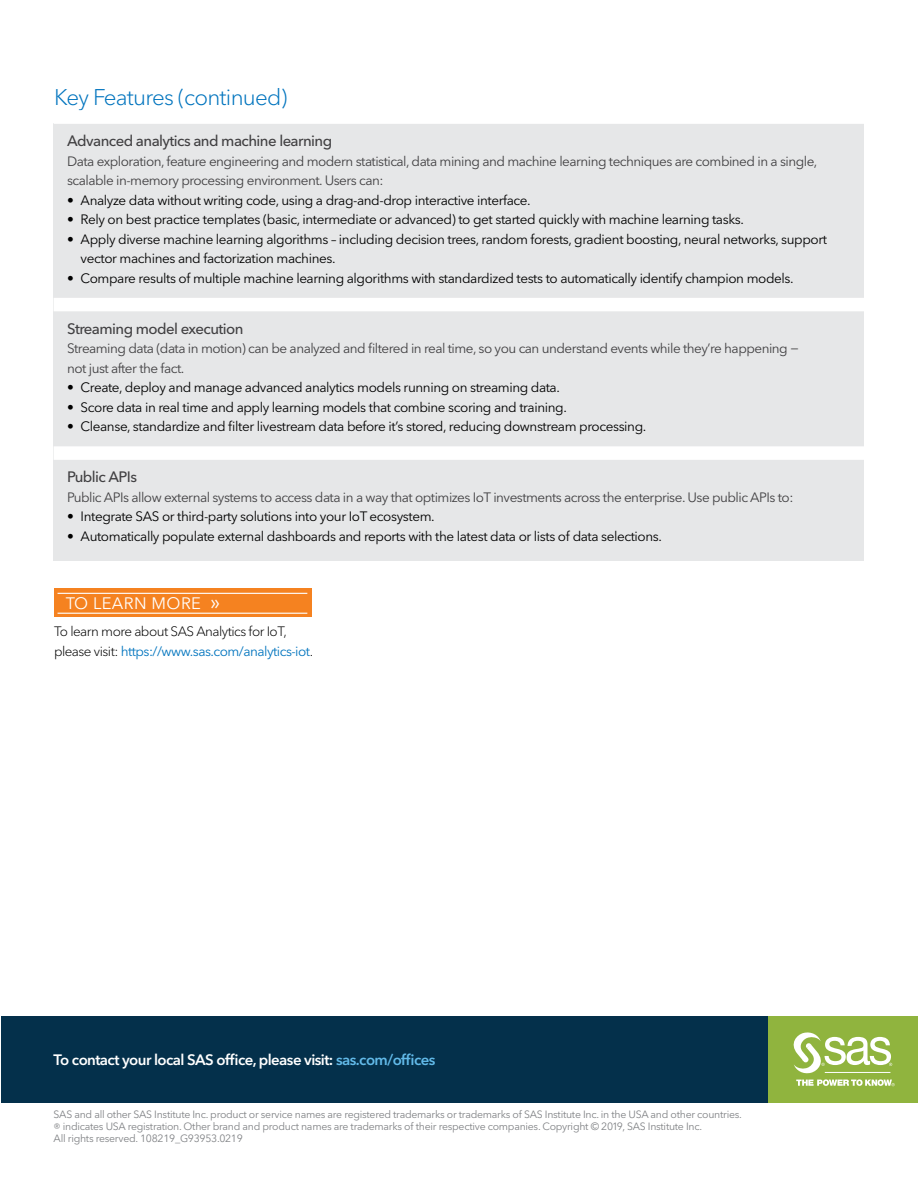
<style>
.page{position:relative;width:918px;height:1188px;background:#fff}
.page>*{position:absolute;margin:0;border:0;box-sizing:border-box;transform-origin:0 0}
.t1{font:300 22.5px "Avenir Next W1 G";letter-spacing:-.035em;color:#0074be}
.t2{font:16.5px "Avenir Next W1 G";letter-spacing:.02em;color:#fff}
.t3{font:500 15px "Avenir Next W1 G";letter-spacing:-.04em;color:#414042}
.t4{font:600 15px "Avenir Next W1 G";letter-spacing:-.04em;color:#fff}
.t5{font:13.5px/19.5px "Avenir Next W1 G";letter-spacing:-.03em;color:#000}
.t6{font:13.5px/19.5px "Avenir Next W1 G";letter-spacing:-.035em;color:#414042}
.t7{font:300 13.5px/19.5px "Avenir Next W1 G";letter-spacing:-.04em;color:#000}
.t8{font:10.5px/12px "Avenir Next W1 G";letter-spacing:-.025em;color:#808285}
.s1{font-size:21px}
.s2{font-weight:400;color:#0074be}
.s3{color:#62bae9}
.s4{font-size:12px}
</style>
<div class="page">
<div style="left:54px;top:123px;width:810px;height:437px;background:#e6e7e8"></div>
<div style="left:54px;top:110px;width:810px;height:14px;background:#fff"></div>
<div style="left:54px;top:298px;width:810px;height:13px;background:#fff"></div>
<div style="left:54px;top:446px;width:810px;height:14px;background:#fff"></div>
<div style="left:1px;top:1016px;width:771px;height:87px;background:#04304b"></div>
<div style="left:768px;top:1016px;width:150px;height:87px;background:#90b43e"></div>
<svg style="left:793px;top:1032px;width:102px;height:54px"></svg>
<hr style="left:825px;top:1072px;width:65px;height:1px;background:#fff">
<div style="left:54px;top:588px;width:257px;height:29px;background:#f58220"></div>
<hr style="left:58px;top:613px;width:249px;height:1px;background:#fff">
<hr style="left:58px;top:593px;width:249px;height:1px;background:#fff">
<h1 class="t1" style="left:54px;top:83px;width:235px">Key Features (continued)</h1>
<p class="t3" style="left:67px;top:132px;width:267px">Advanced analytics and machine learning</p>
<p class="t6" style="left:67px;top:151px;width:752px">Data exploration, feature engineering and modern statistical, data mining and machine learning techniques are combined in a single, scalable in-memory processing environment. Users can:</p>
<p class="t5" style="left:67px;top:190px;width:465px">• Analyze data without writing code, using a drag-and-drop interactive interface.</p>
<p class="t5" style="left:67px;top:210px;width:678px">• Rely on best practice templates (basic, intermediate or advanced) to get started quickly with machine learning tasks.</p>
<p class="t5" style="left:81px;top:229px;width:748px;text-indent:-14px">• Apply diverse machine learning algorithms – including decision trees, random forests, gradient boosting, neural networks, support vector machines and factorization machines.</p>
<p class="t5" style="left:67px;top:268px;width:728px">• Compare results of multiple machine learning algorithms with standardized tests to automatically identify champion models.</p>
<p class="t3" style="left:67px;top:320px;width:178px">Streaming model execution</p>
<p class="t6" style="left:67px;top:339px;width:734px">Streaming data (data in motion) can be analyzed and filtered in real time, so you can understand events while they’re happening − not just after the fact.</p>
<p class="t5" style="left:67px;top:378px;width:494px">• Create, deploy and manage advanced analytics models running on streaming data.</p>
<p class="t5" style="left:67px;top:397px;width:501px">• Score data in real time and apply learning models that combine scoring and training.</p>
<p class="t5" style="left:67px;top:417px;width:581px">• Cleanse, standardize and filter livestream data before it’s stored, reducing downstream processing.</p>
<p class="t3" style="left:67px;top:468px;width:71px">Public APIs</p>
<p class="t6" style="left:67px;top:487px;width:728px">Public APIs allow external systems to access data in a way that optimizes IoT investments across the enterprise. Use public APIs to:</p>
<p class="t5" style="left:67px;top:507px;width:369px">• Integrate SAS or third-party solutions into your IoT ecosystem.</p>
<p class="t5" style="left:67px;top:526px;width:596px">• Automatically populate external dashboards and reports with the latest data or lists of data selections.</p>
<p class="t2" style="left:66px;top:594px;width:156px">TO LEARN MORE <span class="s1">»</span></p>
<p class="t7" style="left:54px;top:622px;width:261px">To learn more about SAS Analytics for IoT, please visit: <span class="s2">https://www.sas.com/analytics-iot</span>.</p>
<p class="t4" style="left:54px;top:1051px;width:383px">To contact your local SAS office, please visit: <span class="s3">sas.com/offices</span></p>
<p class="t8" style="left:54px;top:1109px;width:690px">SAS and all other SAS Institute Inc. product or service names are registered trademarks or trademarks of SAS Institute Inc. in the USA and other countries. <span class="s4">®</span> indicates USA registration. Other brand and product names are trademarks of their respective companies. Copyright © 2019, SAS Institute Inc.<br>All rights reserved. 108219_G93953.0219</p>
</div>
